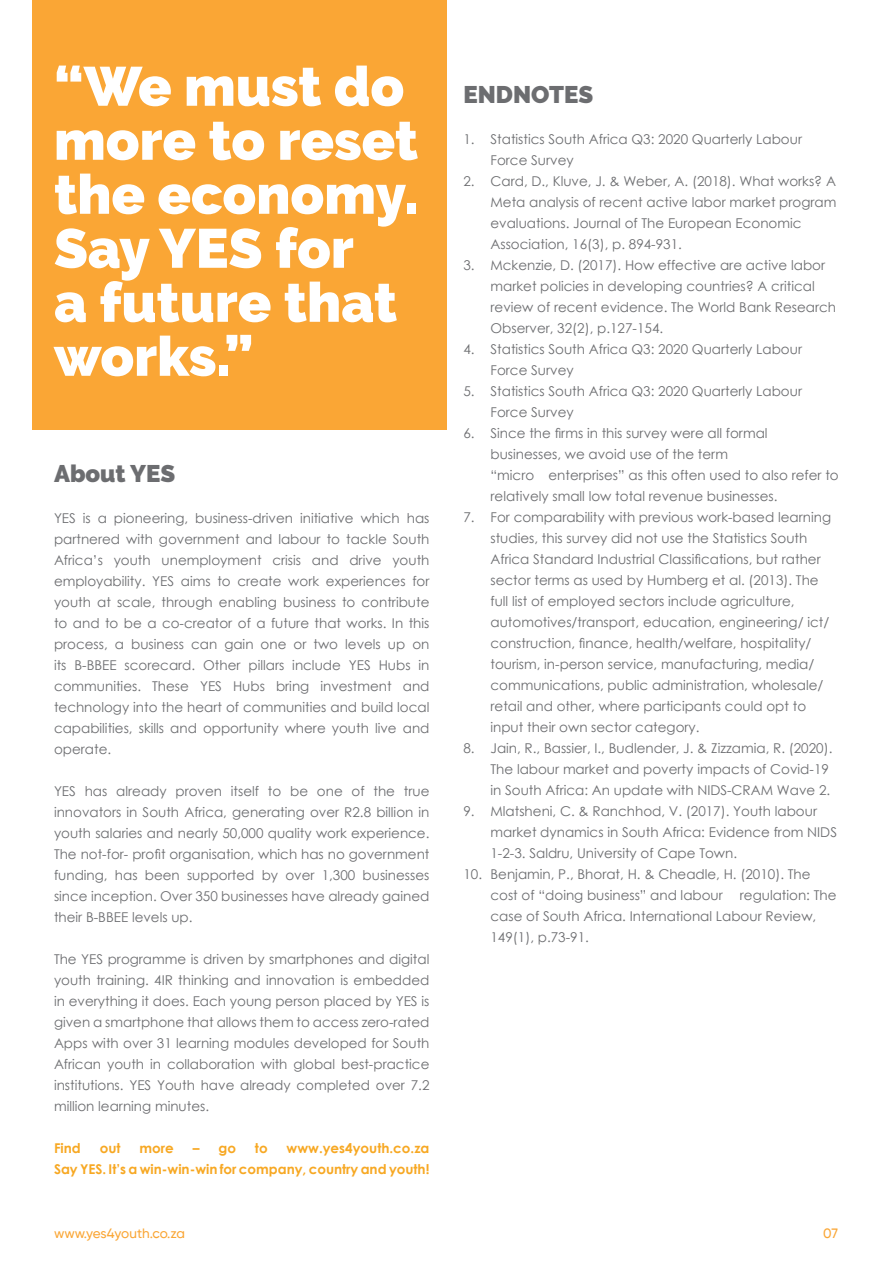
<style>
.page{position:relative;width:893px;height:1263px;background:#fff}
.page>*{position:absolute;margin:0;border:0;box-sizing:border-box;transform-origin:0 0}
.t1{font:900 55.05px/54px "Raleway";color:#fff}
.t2{font:900 24px "Raleway";color:#6c6d70}
.t3{font:13.5px/21px "Century Gothic";color:#6c6d70}
.t4{font:700 13.5px "Century Gothic";color:#f7a823}
.t5{font:500 13.5px "Gilroy";letter-spacing:-.005em;color:#faa635}
</style>
<div class="page">
<div style="left:32px;top:0;width:414px;height:429px;background:#faa635"></div>
<p class="t1" style="left:54px;top:60px;width:366px">“We must do more to reset the economy.<br>Say YES for<br>a future that works.”</p>
<p class="t2" style="left:54px;top:460px;width:123px">About YES</p>
<p class="t3" style="left:54px;top:507px;width:377px;text-align:justify">YES is a pioneering, business-driven initiative which has partnered with government and labour to tackle South Africa’s youth unemployment crisis and drive youth employability. YES aims to create work experiences for youth at scale, through enabling business to contribute to and to be a co-creator of a future that works. In this process, a business can gain one or two levels up on its B-BBEE scorecard. Other pillars include YES Hubs in communities. These YES Hubs bring investment and technology into the heart of communities and build local capabilities, skills and opportunity where youth live and operate.</p>
<p class="t3" style="left:54px;top:780px;width:377px;text-align:justify">YES has already proven itself to be one of the true innovators in South Africa, generating over R2.8 billion in youth salaries and nearly 50,000 quality work experience.<br>The not-for- profit organisation, which has no government funding, has been supported by over 1,300 businesses since inception. Over 350 businesses have already gained their B-BBEE levels up.</p>
<p class="t3" style="left:54px;top:948px;width:377px;text-align:justify">The YES programme is driven by smartphones and digital youth training. 4IR thinking and innovation is embedded in everything it does. Each young person placed by YES is given a smartphone that allows them to access zero-rated Apps with over 31 learning modules developed for South African youth in collaboration with global best-practice institutions. YES Youth have already completed over 7.2 million learning minutes.</p>
<p class="t4" style="left:54px;top:1137px;width:28px">Find</p>
<p class="t4" style="left:100px;top:1137px;width:22px">out</p>
<p class="t4" style="left:139px;top:1137px;width:36px">more</p>
<p class="t4" style="left:193px;top:1137px;width:45px">– go</p>
<p class="t4" style="left:255px;top:1137px;width:14px">to</p>
<p class="t4" style="left:287px;top:1137px;width:144px">www.yes4youth.co.za</p>
<p class="t4" style="left:54px;top:1158px;width:377px">Say YES. It’s a win-win-win for company, country and youth!</p>
<p class="t2" style="left:463px;top:81px;width:131px">ENDNOTES</p>
<p class="t3" style="left:490px;top:128px;width:313px;text-indent:-27px">1. Statistics South Africa Q3: 2020 Quarterly Labour<br>Force Survey</p>
<p class="t3" style="left:490px;top:170px;width:347px;text-indent:-27px">2. Card, D., Kluve, J. &amp; Weber, A. (2018). What works? A Meta analysis of recent active labor market program evaluations. Journal of The European Economic Association, 16(3), p. 894-931.</p>
<p class="t3" style="left:490px;top:254px;width:347px;text-indent:-27px">3. Mckenzie, D. (2017). How effective are active labor market policies in developing countries? A critical review of recent evidence. The World Bank Research Observer, 32(2), p.127-154.</p>
<p class="t3" style="left:490px;top:338px;width:313px;text-indent:-27px">4. Statistics South Africa Q3: 2020 Quarterly Labour<br>Force Survey</p>
<p class="t3" style="left:490px;top:380px;width:313px;text-indent:-27px">5. Statistics South Africa Q3: 2020 Quarterly Labour<br>Force Survey</p>
<p class="t3" style="left:490px;top:422px;width:350px;text-indent:-27px">6. Since the firms in this survey were all formal businesses, we avoid use of the term<br>“micro enterprises” as this often used to also refer to relatively small low total revenue businesses.</p>
<p class="t3" style="left:490px;top:506px;width:342px;text-indent:-27px">7. For comparability with previous work-based learning studies, this survey did not use the Statistics South Africa Standard Industrial Classifications, but rather sector terms as used by Humberg et al. (2013). The full list of employed sectors include agriculture, automotives/transport, education, engineering/ ict/ construction, finance, health/welfare, hospitality/ tourism, in-person service, manufacturing, media/ communications, public administration, wholesale/ retail and other, where participants could opt to input their own sector category.</p>
<p class="t3" style="left:490px;top:737px;width:343px;text-indent:-27px">8. Jain, R., Bassier, I., Budlender, J. &amp; Zizzamia, R. (2020).<br>The labour market and poverty impacts of Covid-19 in South Africa: An update with NIDS-CRAM Wave 2.</p>
<p class="t3" style="left:490px;top:800px;width:348px;text-indent:-27px">9. Mlatsheni, C. &amp; Ranchhod, V. (2017). Youth labour market dynamics in South Africa: Evidence from NIDS<br>1-2-3. Saldru, University of Cape Town.</p>
<p class="t3" style="left:490px;top:863px;width:322px;text-indent:-27px">10. Benjamin, P., Bhorat, H. &amp; Cheadle, H. (2010). The cost of “doing business” and labour</p>
<p class="t3" style="left:490px;top:884px;width:348px;text-indent:249px">regulation: The case of South Africa. International Labour Review,<br>149(1), p.73-91.</p>
<p class="t5" style="left:54px;top:1225px;width:133px">www.yes4youth.co.za</p>
<p class="t5" style="left:823px;top:1225px;width:16px">07</p>
</div>
